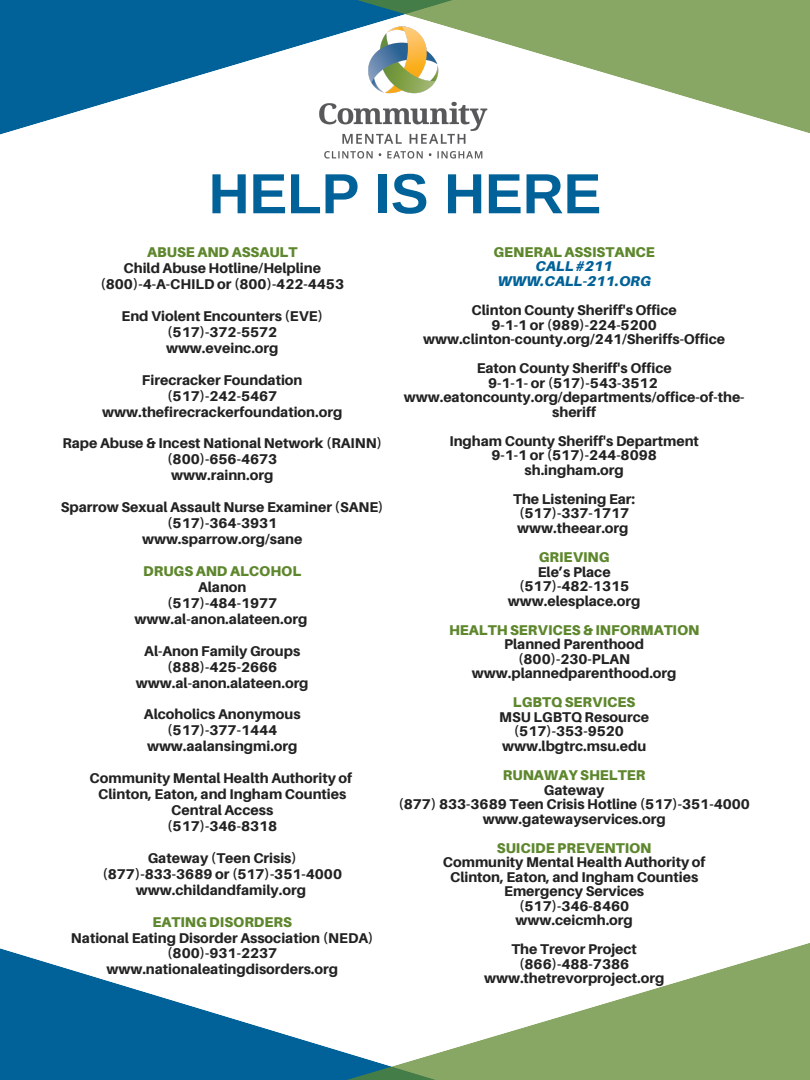
<style>
.page{position:relative;width:810px;height:1080px;background:#fff}
.page>*{position:absolute;margin:0;border:0;box-sizing:border-box;transform-origin:0 0}
.t1{font:700 56.62px "Arimo";color:#006298}
.t2{font:800 14.12px/15.9px "Aileron";color:#222;text-align:center}
.t3{font:900 14.12px "Aileron";color:#5e872d}
.t4{font:italic 900 14.12px/14.5px "Aileron";color:#006298;text-align:center}
</style>
<div class="page">
<svg style="left:0;top:948px;width:293px;height:132px;fill:#006298"></svg>
<svg style="left:293px;top:943px;width:517px;height:137px"></svg>
<svg style="left:0;top:0;width:235px;height:135px;fill:#006298"></svg>
<svg style="left:235px;top:0;width:575px;height:134px;fill:#88a664"></svg>
<img style="left:308px;top:20px;width:190px;height:139px">
<h1 class="t1" style="left:209px;top:162px;width:394px">HELP IS HERE</h1>
<p class="t3" style="left:147px;top:244px;width:152px">ABUSE AND ASSAULT</p>
<p class="t2" style="left:100px;top:260px;width:245px">Child Abuse Hotline/Helpline (800)-4-A-CHILD or (800)-422-4453</p>
<p class="t2" style="left:122px;top:308px;width:203px">End Violent Encounters (EVE) (517)-372-5572 www.eveinc.org</p>
<p class="t2" style="left:102px;top:372px;width:242px">Firecracker Foundation (517)-242-5467 www.thefirecrackerfoundation.org</p>
<p class="t2" style="left:62px;top:435px;width:321px">Rape Abuse &amp; Incest National Network (RAINN) (800)-656-4673<br>www.rainn.org</p>
<p class="t2" style="left:61px;top:499px;width:324px">Sparrow Sexual Assault Nurse Examiner (SANE) (517)-364-3931<br>www.sparrow.org/sane</p>
<p class="t3" style="left:143px;top:562px;width:160px">DRUGS AND ALCOHOL</p>
<p class="t2" style="left:135px;top:579px;width:174px">Alanon<br>(517)-484-1977 www.al-anon.alateen.org</p>
<p class="t2" style="left:136px;top:642px;width:174px">Al-Anon Family Groups (888)-425-2666 www.al-anon.alateen.org</p>
<p class="t2" style="left:144px;top:706px;width:158px">Alcoholics Anonymous (517)-377-1444 www.aalansingmi.org</p>
<p class="t2" style="left:90px;top:770px;width:264px">Community Mental Health Authority of<br>Clinton, Eaton, and Ingham Counties<br>Central Access<br>(517)-346-8318</p>
<p class="t2" style="left:102px;top:850px;width:241px">Gateway (Teen Crisis) (877)-833-3689 or (517)-351-4000 www.childandfamily.org</p>
<p class="t3" style="left:152px;top:913px;width:141px">EATING DISORDERS</p>
<p class="t2" style="left:71px;top:929px;width:304px">National Eating Disorder Association (NEDA) (800)-931-2237 www.nationaleatingdisorders.org</p>
<p class="t3" style="left:493px;top:243px;width:163px">GENERAL ASSISTANCE</p>
<p class="t4" style="left:497px;top:259px;width:155px">CALL#211<br>WWW.CALL-211.ORG</p>
<p class="t2" style="left:423px;top:303px;width:304px;line-height:14.5px">Clinton County Sheriff's Office<br>9-1-1 or (989)-224-5200 www.clinton-county.org/241/Sheriffs-Office</p>
<p class="t2" style="left:404px;top:361px;width:342px;line-height:14.5px">Eaton County Sheriff's Office<br>9-1-1- or (517)-543-3512 www.eatoncounty.org/departments/office-of-the&shy;sheriff</p>
<p class="t2" style="left:449px;top:433px;width:251px;line-height:14.5px">Ingham County Sheriff's Department<br>9-1-1 or (517)-244-8098 sh.ingham.org</p>
<p class="t2" style="left:513px;top:491px;width:124px;line-height:14.5px;text-align:left">The Listening Ear: (517)-337-1717 www.theear.org</p>
<p class="t3" style="left:539px;top:548px;width:72px">GRIEVING</p>
<p class="t2" style="left:508px;top:564px;width:134px;line-height:14.5px">Ele’s Place (517)-482-1315 www.elesplace.org</p>
<p class="t3" style="left:449px;top:621px;width:252px">HEALTH SERVICES &amp; INFORMATION</p>
<p class="t2" style="left:472px;top:637px;width:206px;line-height:14.5px">Planned Parenthood (800)-230-PLAN www.plannedparenthood.org</p>
<p class="t3" style="left:513px;top:694px;width:124px">LGBTQ SERVICES</p>
<p class="t2" style="left:499px;top:709px;width:151px">MSU LGBTQ Resource</p>
<p class="t2" style="left:514px;top:723px;width:112px">(517)-353-9520</p>
<p class="t2" style="left:502px;top:738px;width:146px">www.lbgtrc.msu.edu</p>
<p class="t3" style="left:503px;top:766px;width:144px">RUNAWAY SHELTER</p>
<p class="t2" style="left:398px;top:782px;width:353px;line-height:14.5px">Gateway<br>(877) 833-3689 Teen Crisis Hotline (517)-351-4000 www.gatewayservices.org</p>
<p class="t3" style="left:497px;top:839px;width:156px">SUICIDE PREVENTION</p>
<p class="t2" style="left:443px;top:855px;width:264px;line-height:14.5px">Community Mental Health Authority of<br>Clinton, Eaton, and Ingham Counties<br>Emergency Services<br>(517)-346-8460<br>www.ceicmh.org</p>
<p class="t2" style="left:484px;top:942px;width:182px;line-height:14.5px">The Trevor Project (866)-488-7386 www.thetrevorproject.org</p>
</div>
